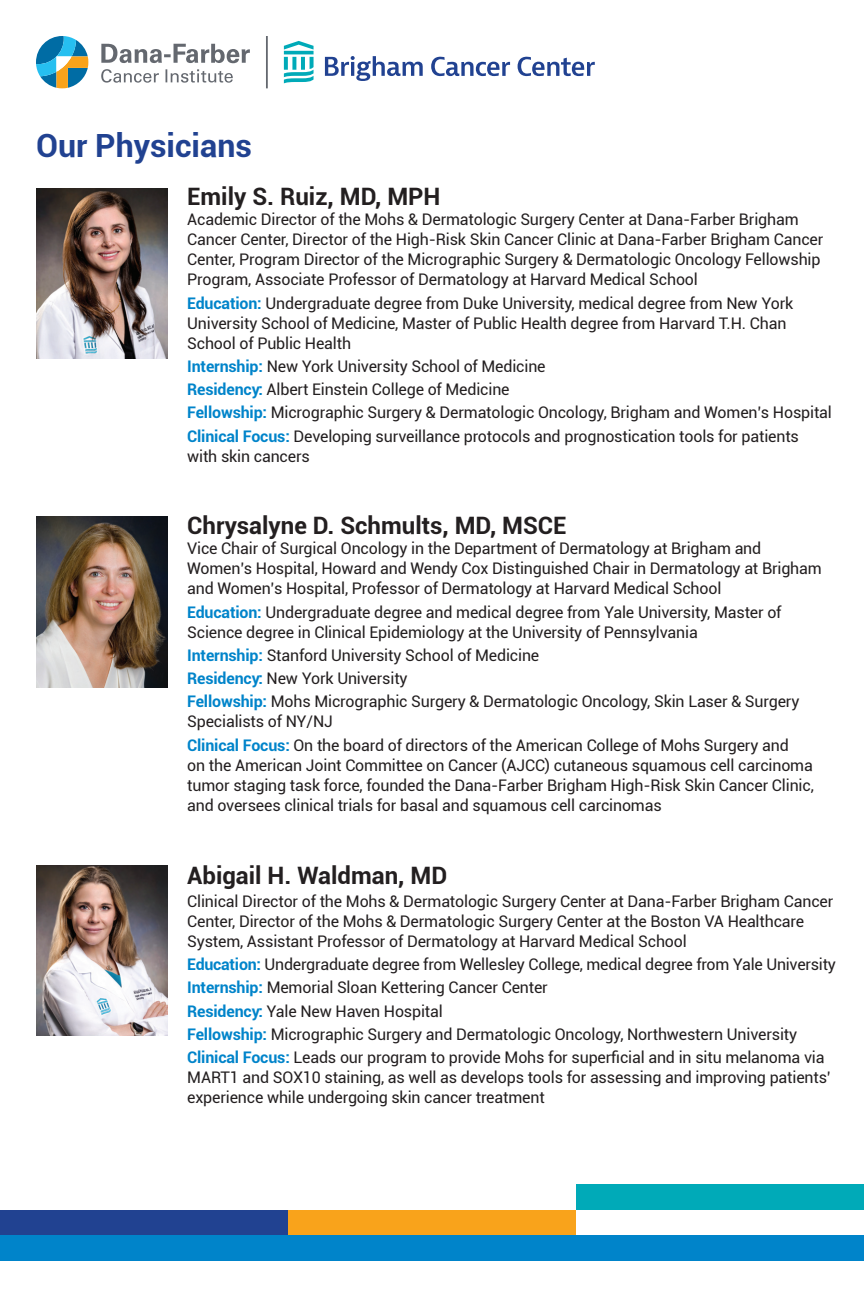
<style>
.page{position:relative;width:864px;height:1296px;background:#fff}
.page>*{position:absolute;margin:0;border:0;box-sizing:border-box;transform-origin:0 0}
.t1{font:700 32px "Roboto";color:#214291}
.t2{font:700 24px "Roboto";color:#231f20}
.t3{font:16px/20px "Roboto";letter-spacing:-.01em;color:#231f20}
.s1{font-weight:700;color:#0084ca}
</style>
<div class="page">
<svg style="left:518px;top:57px;width:77px;height:19px"></svg>
<svg style="left:431px;top:57px;width:79px;height:19px"></svg>
<svg style="left:325px;top:56px;width:98px;height:25px"></svg>
<svg style="left:284px;top:41px;width:30px;height:42px"></svg>
<svg style="left:266px;top:36px;width:2px;height:52px"></svg>
<svg style="left:36px;top:36px;width:52px;height:52px"></svg>
<svg style="left:101px;top:44px;width:149px;height:19px"></svg>
<svg style="left:101px;top:69px;width:58px;height:14px"></svg>
<svg style="left:166px;top:69px;width:67px;height:14px"></svg>
<div style="left:0;top:1210px;width:288px;height:26px;background:#214291"></div>
<div style="left:288px;top:1210px;width:288px;height:26px;background:#f9a31b"></div>
<div style="left:0;top:1236px;width:864px;height:25px;background:#0084ca"></div>
<div style="left:576px;top:1184px;width:288px;height:26px;background:#00aab8"></div>
<img style="left:36px;top:188px;width:131px;height:170px">
<img style="left:36px;top:517px;width:131px;height:170px">
<img style="left:36px;top:866px;width:131px;height:170px">
<h1 class="t1" style="left:36px;top:123px;width:217px">Our Physicians</h1>
<h2 class="t2" style="left:187px;top:180px;width:255px">Emily S. Ruiz, MD, MPH</h2>
<p class="t3" style="left:187px;top:209px;width:638px">Academic Director of the Mohs &amp; Dermatologic Surgery Center at Dana-Farber Brigham Cancer Center, Director of the High-Risk Skin Cancer Clinic at Dana-Farber Brigham Cancer Center, Program Director of the Micrographic Surgery &amp; Dermatologic Oncology Fellowship Program, Associate Professor of Dermatology at Harvard Medical School</p>
<p class="t3" style="left:187px;top:292px;width:608px"><span class="s1">Education:</span> Undergraduate degree from Duke University, medical degree from New York<br>University School of Medicine, Master of Public Health degree from Harvard T.H. Chan<br>School of Public Health</p>
<p class="t3" style="left:187px;top:354px;width:646px;line-height:23.2px"><span class="s1">Internship:</span> New York University School of Medicine<br><span class="s1">Residency:</span> Albert Einstein College of Medicine<br><span class="s1">Fellowship:</span> Micrographic Surgery &amp; Dermatologic Oncology, Brigham and Women’s Hospital <span class="s1">Clinical Focus:</span> Developing surveillance protocols and prognostication tools for patients</p>
<p class="t3" style="left:187px;top:445px;width:124px">with skin cancers</p>
<h2 class="t2" style="left:187px;top:509px;width:381px">Chrysalyne D. Schmults, MD, MSCE</h2>
<p class="t3" style="left:187px;top:538px;width:636px">Vice Chair of Surgical Oncology in the Department of Dermatology at Brigham and<br>Women’s Hospital, Howard and Wendy Cox Distinguished Chair in Dermatology at Brigham and Women’s Hospital, Professor of Dermatology at Harvard Medical School</p>
<p class="t3" style="left:187px;top:601px;width:596px"><span class="s1">Education:</span> Undergraduate degree and medical degree from Yale University, Master of<br>Science degree in Clinical Epidemiology at the University of Pennsylvania</p>
<p class="t3" style="left:187px;top:643px;width:614px;line-height:23.2px"><span class="s1">Internship:</span> Stanford University School of Medicine<br><span class="s1">Residency:</span> New York University<br><span class="s1">Fellowship:</span> Mohs Micrographic Surgery &amp; Dermatologic Oncology, Skin Laser &amp; Surgery</p>
<p class="t3" style="left:187px;top:710px;width:603px;line-height:23.2px">Specialists of NY/NJ<br><span class="s1">Clinical Focus:</span> On the board of directors of the American College of Mohs Surgery and</p>
<p class="t3" style="left:187px;top:754px;width:628px;text-align:justify">on the American Joint Committee on Cancer (AJCC) cutaneous squamous cell carcinoma tumor staging task force, founded the Dana-Farber Brigham High-Risk Skin Cancer Clinic, and oversees clinical trials for basal and squamous cell carcinomas</p>
<h2 class="t2" style="left:187px;top:858px;width:262px">Abigail H. Waldman, MD</h2>
<p class="t3" style="left:187px;top:891px;width:648px">Clinical Director of the Mohs &amp; Dermatologic Surgery Center at Dana-Farber Brigham Cancer<br>Center, Director of the Mohs &amp; Dermatologic Surgery Center at the Boston VA Healthcare<br>System, Assistant Professor of Dermatology at Harvard Medical School</p>
<p class="t3" style="left:187px;top:952px;width:650px;line-height:23.2px"><span class="s1">Education:</span> Undergraduate degree from Wellesley College, medical degree from Yale University <span class="s1">Internship:</span> Memorial Sloan Kettering Cancer Center<br><span class="s1">Residency:</span> Yale New Haven Hospital<br><span class="s1">Fellowship:</span> Micrographic Surgery and Dermatologic Oncology, Northwestern University <span class="s1">Clinical Focus:</span> Leads our program to provide Mohs for superficial and in situ melanoma via</p>
<p class="t3" style="left:187px;top:1067px;width:645px">MART1 and SOX10 staining, as well as develops tools for assessing and improving patients’ experience while undergoing skin cancer treatment</p>
</div>
